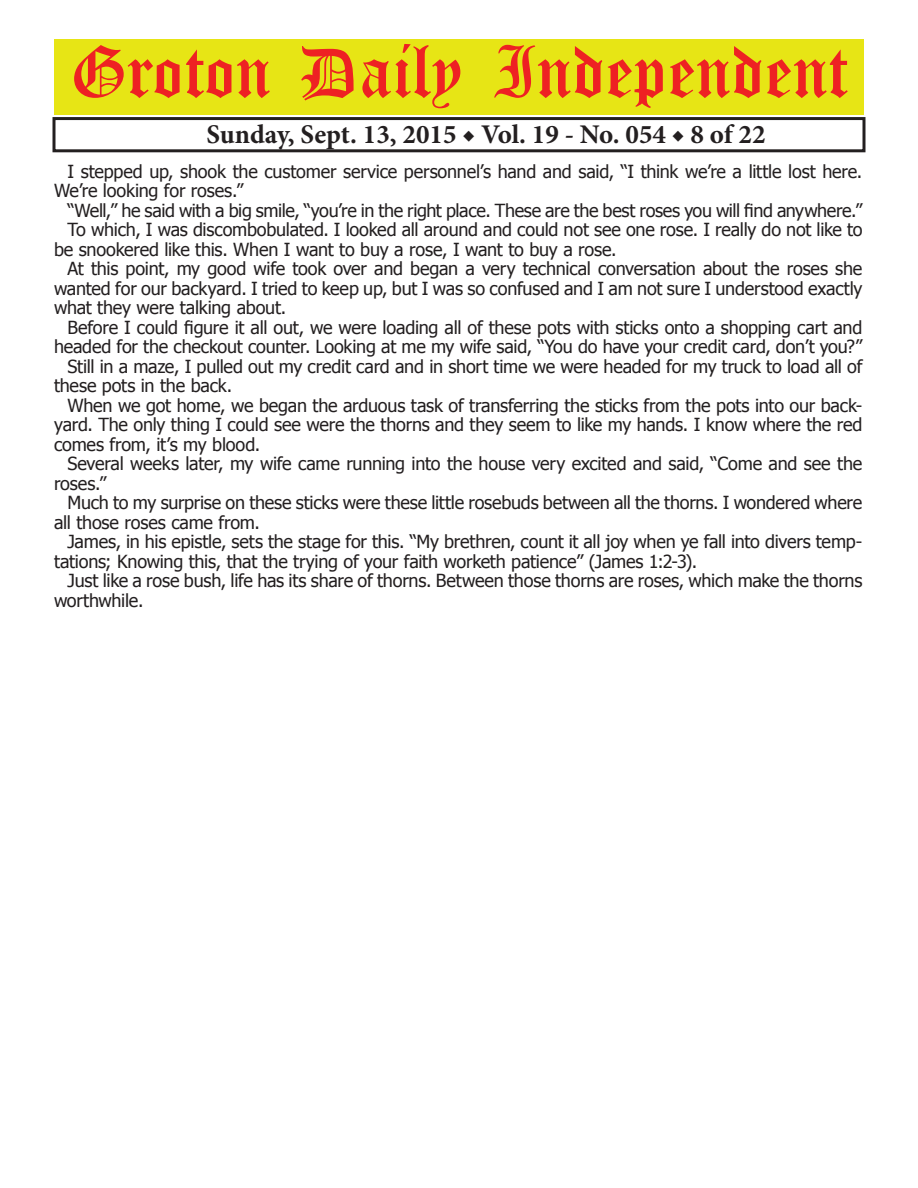
<style>
.page{position:relative;width:918px;height:1188px;background:#fff}
.page>*{position:absolute;margin:0;border:0;box-sizing:border-box;transform-origin:0 0}
.t1{font:54px "Old English Five";color:#ee2123}
.t2{font:700 27px "Minion Pro";color:#231f20}
.t3{font:18px/19.5px "Tahoma";letter-spacing:-.01em;color:#231f20}
</style>
<div class="page">
<div style="left:52px;top:117px;width:814px;height:35px;border:3px solid #231f20"></div>
<div style="left:54px;top:40px;width:810px;height:75px;background:#e7e515"></div>
<h1 class="t1" style="left:70px;top:47px;width:779px">Groton Daily Independent</h1>
<h2 class="t2" style="left:206px;top:116px;width:561px">Sunday, Sept. 13, 2015 ◆ Vol. 19 - No. 054 ◆ 8 of 22</h2>
<p class="t3" style="left:54px;top:161px;width:810px;text-indent:14px">I stepped up, shook the customer service personnel’s hand and said, “I think we’re a little lost here.<br>We’re looking for roses.”</p>
<p class="t3" style="left:68px;top:200px;width:796px">“Well,” he said with a big smile, “you’re in the right place. These are the best roses you will find anywhere.”</p>
<p class="t3" style="left:68px;top:219px;width:797px">To which, I was discombobulated. I looked all around and could not see one rose. I really do not like to</p>
<p class="t3" style="left:54px;top:239px;width:564px">be snookered like this. When I want to buy a rose, I want to buy a rose.</p>
<p class="t3" style="left:68px;top:258px;width:796px">At this point, my good wife took over and began a very technical conversation about the roses she</p>
<p class="t3" style="left:54px;top:278px;width:810px">wanted for our backyard. I tried to keep up, but I was so confused and I am not sure I understood exactly</p>
<p class="t3" style="left:54px;top:297px;width:234px">what they were talking about.</p>
<p class="t3" style="left:68px;top:317px;width:796px">Before I could figure it all out, we were loading all of these pots with sticks onto a shopping cart and</p>
<p class="t3" style="left:54px;top:336px;width:810px">headed for the checkout counter. Looking at me my wife said, “You do have your credit card, don’t you?”</p>
<p class="t3" style="left:68px;top:356px;width:796px">Still in a maze, I pulled out my credit card and in short time we were headed for my truck to load all of</p>
<p class="t3" style="left:54px;top:375px;width:180px">these pots in the back.</p>
<p class="t3" style="left:68px;top:395px;width:796px">When we got home, we began the arduous task of transferring the sticks from the pots into our back-</p>
<p class="t3" style="left:54px;top:414px;width:810px">yard. The only thing I could see were the thorns and they seem to like my hands. I know where the red</p>
<p class="t3" style="left:54px;top:434px;width:208px">comes from, it’s my blood.</p>
<p class="t3" style="left:68px;top:453px;width:796px">Several weeks later, my wife came running into the house very excited and said, “Come and see the</p>
<p class="t3" style="left:54px;top:473px;width:54px">roses.”</p>
<p class="t3" style="left:68px;top:492px;width:796px">Much to my surprise on these sticks were these little rosebuds between all the thorns. I wondered where</p>
<p class="t3" style="left:54px;top:512px;width:208px">all those roses came from.</p>
<p class="t3" style="left:68px;top:531px;width:796px">James, in his epistle, sets the stage for this. “My brethren, count it all joy when ye fall into divers temp-</p>
<p class="t3" style="left:54px;top:551px;width:645px">tations; Knowing this, that the trying of your faith worketh patience” (James 1:2-3).</p>
<p class="t3" style="left:68px;top:570px;width:796px">Just like a rose bush, life has its share of thorns. Between those thorns are roses, which make the thorns</p>
<p class="t3" style="left:54px;top:590px;width:91px">worthwhile.</p>
</div>
